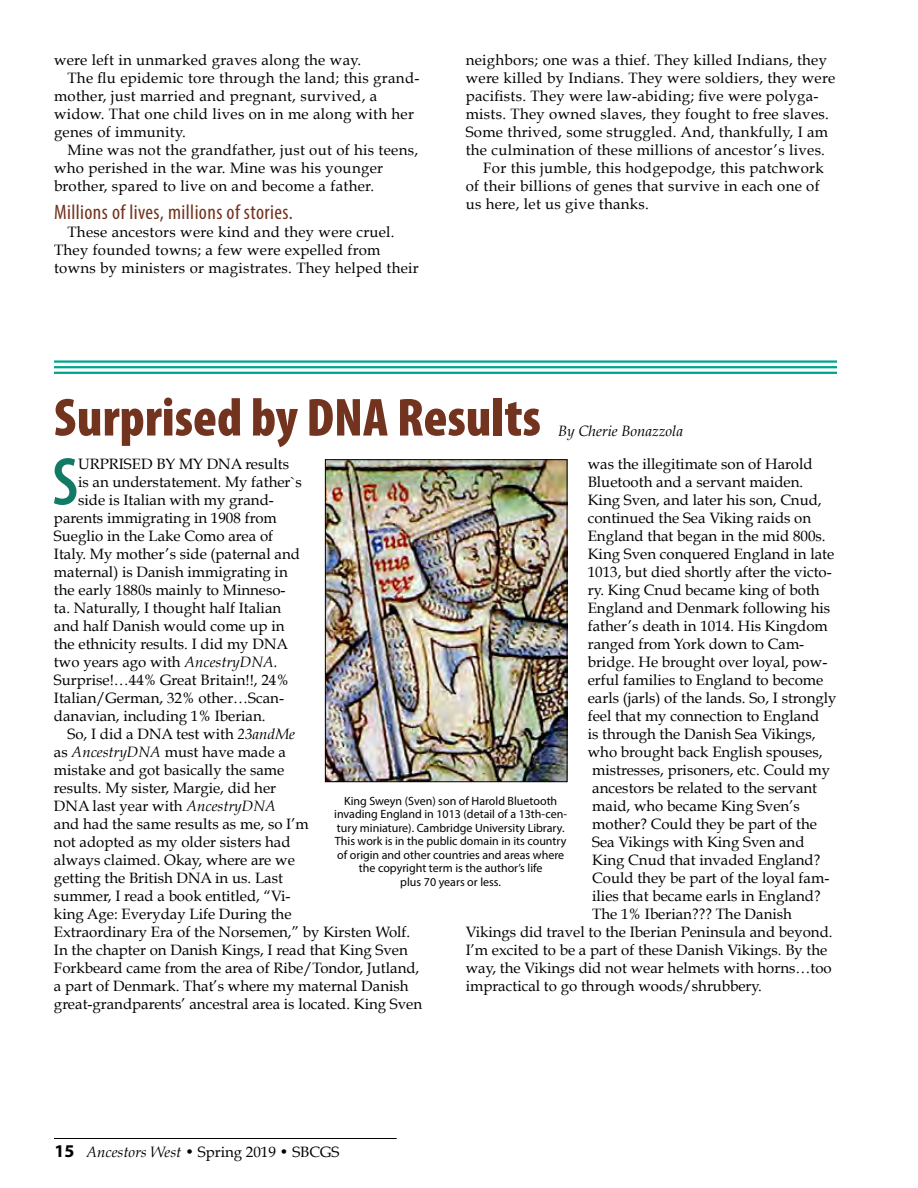
<style>
.page{position:relative;width:918px;height:1188px;background:#fff}
.page>*{position:absolute;margin:0;border:0;box-sizing:border-box;transform-origin:0 0}
.content_body{font:600 condensed 68.4px "Myriad Pro";color:#137a65}
.Headline{font:900 condensed 54px "Myriad Pro";color:#72331f}
.content_body-2{font:condensed 21px "Myriad Pro";letter-spacing:.02em;color:#72331f}
.content_body-3{font:15px/18px "Book Antiqua";color:#000}
.content_body-4{font:15px/18px "Book Antiqua";letter-spacing:.02em;color:#000}
.Headline-2{font:italic 15px "Book Antiqua";color:#000}
.t1{font:12px/13.5px "Myriad Pro";color:#000;text-align:center}
.s1{font-style:italic}
.s2{font-family:"Myriad Pro";font-weight:700;font-size:18px}
</style>
<div class="page">
<hr style="left:54px;top:1138px;width:343px;height:1px;background:#000">
<img style="left:327px;top:461px;width:239px;height:319px">
<div style="left:325px;top:459px;width:243px;height:323px;border:1px solid #000"></div>
<hr style="left:54px;top:360px;width:783px;height:3px;background:#00a48e">
<hr style="left:54px;top:366px;width:783px;height:2px;background:#00a48e">
<hr style="left:54px;top:372px;width:783px;height:2px;background:#00a48e">
<p class="content_body-4" style="left:54px;top:51px;width:309px">were left in unmarked graves along the way.</p>
<p class="content_body-4" style="left:54px;top:69px;width:367px;text-indent:14px">The flu epidemic tore through the land; this grand&shy;mother, just married and pregnant, survived, a widow. That one child lives on in me along with her genes of immunity.</p>
<p class="content_body-4" style="left:54px;top:141px;width:366px;text-indent:14px">Mine was not the grandfather, just out of his teens, who perished in the war. Mine was his younger brother, spared to live on and become a father.</p>
<p class="content_body-2" style="left:54px;top:199px;width:240px">Millions of lives, millions of stories.</p>
<p class="content_body-4" style="left:54px;top:223px;width:366px;text-indent:14px">These ancestors were kind and they were cruel.<br>They founded towns; a few were expelled from towns by ministers or magistrates. They helped their</p>
<p class="content_body-4" style="left:466px;top:51px;width:371px">neighbors; one was a thief. They killed Indians, they were killed by Indians. They were soldiers, they were pacifists. They were law-abiding; five were polyga&shy;mists. They owned slaves, they fought to free slaves.<br>Some thrived, some struggled. And, thankfully, I am the culmination of these millions of ancestor’s lives.</p>
<p class="content_body-4" style="left:466px;top:159px;width:360px;text-indent:18px">For this jumble, this hodgepodge, this patchwork of their billions of genes that survive in each one of us here, let us give thanks.</p>
<p class="Headline" style="left:54px;top:383px;width:488px">Surprised by DNA Results</p>
<p class="Headline-2" style="left:558px;top:422px;width:126px">By Cherie Bonazzola</p>
<p class="content_body-3" style="left:588px;top:455px;width:226px">was the illegitimate son of Harold</p>
<p class="content_body-3" style="left:588px;top:473px;width:217px">Bluetooth and a servant maiden.</p>
<p class="content_body-3" style="left:588px;top:491px;width:235px">King Sven, and later his son, Cnud,</p>
<p class="content_body-3" style="left:588px;top:509px;width:225px">continued the Sea Viking raids on</p>
<p class="content_body-3" style="left:588px;top:527px;width:239px">England that began in the mid 800s.</p>
<p class="content_body-3" style="left:588px;top:545px;width:248px">King Sven conquered England in late</p>
<p class="content_body-3" style="left:588px;top:563px;width:246px">1013, but died shortly after the victo-</p>
<p class="content_body-3" style="left:588px;top:581px;width:233px">ry. King Cnud became king of both</p>
<p class="content_body-3" style="left:588px;top:599px;width:244px">England and Denmark following his</p>
<p class="content_body-3" style="left:588px;top:617px;width:242px">father’s death in 1014. His Kingdom</p>
<p class="content_body-3" style="left:588px;top:635px;width:218px">ranged from York down to Cam-</p>
<p class="content_body-3" style="left:588px;top:653px;width:241px">bridge. He brought over loyal, pow-</p>
<p class="content_body-3" style="left:588px;top:671px;width:237px">erful families to England to become</p>
<p class="content_body-3" style="left:588px;top:689px;width:250px">earls (jarls) of the lands. So, I strongly</p>
<p class="content_body-3" style="left:588px;top:707px;width:233px">feel that my connection to England</p>
<p class="content_body-3" style="left:588px;top:725px;width:229px">is through the Danish Sea Vikings,</p>
<p class="content_body-3" style="left:588px;top:743px;width:236px">who brought back English spouses,</p>
<p class="content_body-3" style="left:592px;top:761px;width:239px">mistresses, prisoners, etc. Could my</p>
<p class="content_body-3" style="left:592px;top:779px;width:226px">ancestors be related to the servant</p>
<p class="content_body-3" style="left:592px;top:797px;width:209px">maid, who became King Sven’s</p>
<p class="content_body-3" style="left:592px;top:815px;width:226px">mother? Could they be part of the</p>
<p class="content_body-3" style="left:592px;top:833px;width:214px">Sea Vikings with King Sven and</p>
<p class="content_body-3" style="left:592px;top:851px;width:230px">King Cnud that invaded England?</p>
<p class="content_body-3" style="left:592px;top:869px;width:239px">Could they be part of the loyal fam-</p>
<p class="content_body-3" style="left:592px;top:887px;width:230px">ilies that became earls in England?</p>
<p class="content_body-3" style="left:592px;top:905px;width:201px">The 1% Iberian??? The Danish</p>
<p class="content_body-3" style="left:466px;top:923px;width:368px">Vikings did travel to the Iberian Peninsula and beyond.</p>
<p class="content_body-3" style="left:466px;top:941px;width:363px">I’m excited to be a part of these Danish Vikings. By the</p>
<p class="content_body-3" style="left:466px;top:959px;width:368px">way, the Vikings did not wear helmets with horns…too</p>
<p class="content_body-3" style="left:466px;top:977px;width:298px">impractical to go through woods/shrubbery.</p>
<p class="content_body" style="left:52px;top:440px;width:27px">S</p>
<p class="content_body-3" style="left:78px;top:455px;width:213px">URPRISED BY MY DNA results</p>
<p class="content_body-3" style="left:78px;top:473px;width:225px">is an understatement. My father`s</p>
<p class="content_body-3" style="left:78px;top:491px;width:197px">side is Italian with my grand-</p>
<p class="content_body-3" style="left:54px;top:509px;width:224px">parents immigrating in 1908 from</p>
<p class="content_body-3" style="left:54px;top:527px;width:221px">Sueglio in the Lake Como area of</p>
<p class="content_body-3" style="left:54px;top:545px;width:247px">Italy. My mother’s side (paternal and</p>
<p class="content_body-3" style="left:54px;top:563px;width:235px">maternal) is Danish immigrating in</p>
<p class="content_body-3" style="left:54px;top:581px;width:233px">the early 1880s mainly to Minneso-</p>
<p class="content_body-3" style="left:54px;top:599px;width:229px">ta. Naturally, I thought half Italian</p>
<p class="content_body-3" style="left:54px;top:617px;width:232px">and half Danish would come up in</p>
<p class="content_body-3" style="left:54px;top:635px;width:236px">the ethnicity results. I did my DNA</p>
<p class="content_body-3" style="left:54px;top:653px;width:225px">two years ago with <span class="s1">AncestryDNA.</span></p>
<p class="content_body-3" style="left:54px;top:671px;width:237px">Surprise!…44% Great Britain!!, 24%</p>
<p class="content_body-3" style="left:54px;top:689px;width:232px">Italian/German, 32% other…Scan-</p>
<p class="content_body-3" style="left:54px;top:707px;width:213px">danavian, including 1% Iberian.</p>
<p class="content_body-3" style="left:54px;top:725px;width:370px;text-indent:14px">So, I did a DNA test with <span class="s1">23andMe<br></span>as <span class="s1">AncestryDNA</span> must have made a<br>mistake and got basically the same<br>results. My sister, Margie, did her<br>DNA last year with <span class="s1">AncestryDNA<br></span>and had the same results as me, so I’m<br>not adopted as my older sisters had<br>always claimed. Okay, where are we<br>getting the British DNA in us. Last<br>summer, I read a book entitled, “Vi-<br>king Age: Everyday Life During the<br>Extraordinary Era of the Norsemen,” by Kirsten Wolf.<br>In the chapter on Danish Kings, I read that King Sven Forkbeard came from the area of Ribe/Tondor, Jutland, a part of Denmark. That’s where my maternal Danish great-grandparents’ ancestral area is located. King Sven</p>
<p class="t1" style="left:334px;top:794px;width:234px">King Sweyn (Sven) son of Harold Bluetooth invading England in 1013 (detail of a 13th-cen&shy;tury miniature). Cambridge University Library.<br>This work is in the public domain in its country of origin and other countries and areas where the copyright term is the author’s life</p>
<p class="t1" style="left:400px;top:875px;width:102px">plus 70 years or less.</p>
<p class="content_body-3" style="left:55px;top:1143px;width:286px"><span class="s2">15</span> <span class="s1">Ancestors West</span> • Spring 2019 • SBCGS</p>
</div>
